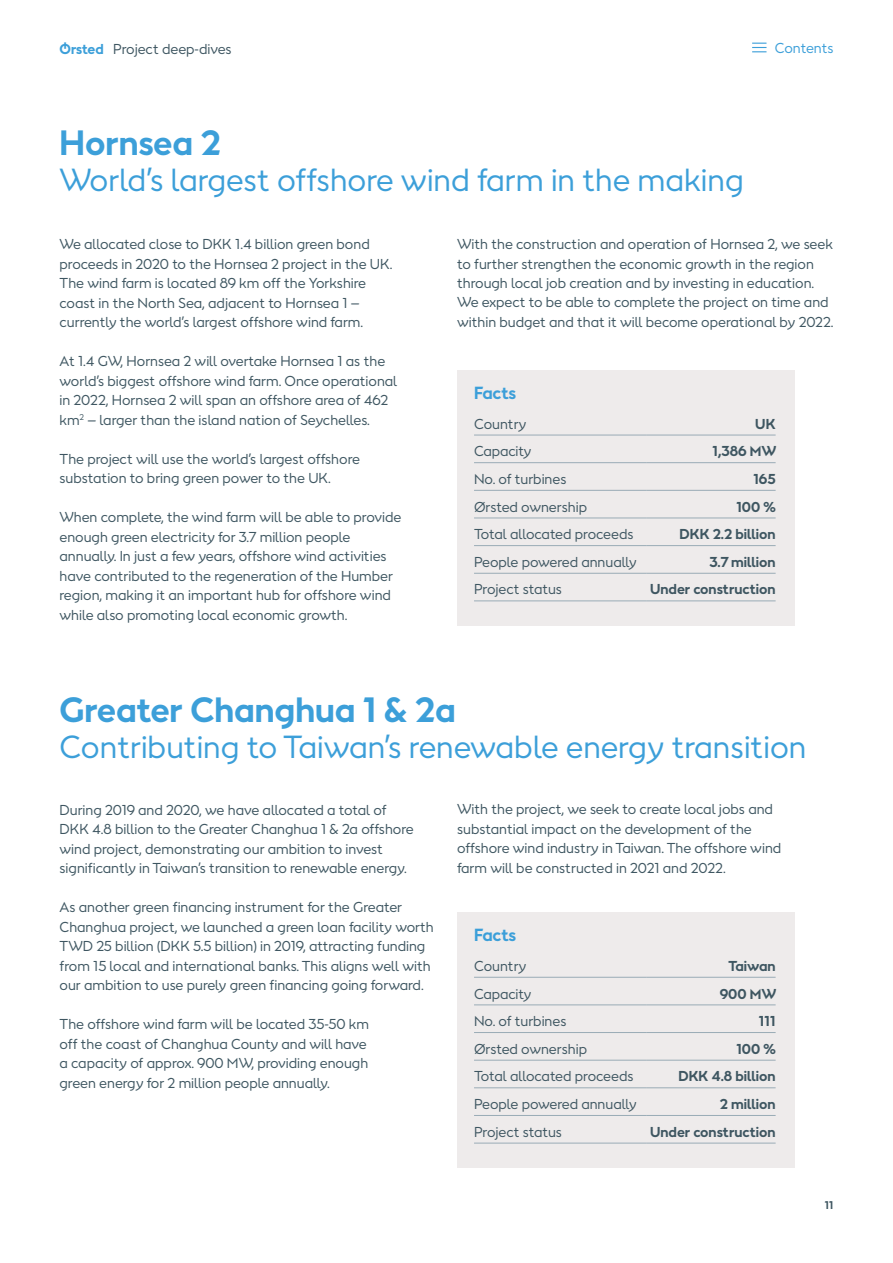
<style>
.page{position:relative;width:893px;height:1263px;background:#fff}
.page>*{position:absolute;margin:0;border:0;box-sizing:border-box;transform-origin:0 0}
.t1{font:700 33px "Orsted Sans";color:#3c9fd9}
.t2{font:30px "Orsted Sans";color:#3c9fd9}
.t3{font:700 16.5px "Orsted Sans";letter-spacing:-.01em;color:#3c9fd9}
.t4{font:13.5px/19.5px "Orsted Sans";color:#3e5661}
.t5{font:700 13.5px "Orsted Sans";color:#3e5661}
.t6{font:13.5px "Orsted Sans";color:#3c9fd9}
.t7{font:700 10.5px "Orsted Sans";color:#3e5661}
.s1{font-weight:700;color:#3c9fd9}
</style>
<div class="page">
<div style="left:457px;top:370px;width:337px;height:256px;background:#eeebeb"></div>
<hr style="left:474px;top:435px;width:172px;height:1px;background:#99abb6">
<hr style="left:646px;top:435px;width:130px;height:1px;background:#99abb6">
<hr style="left:474px;top:462px;width:172px;height:1px;background:#99abb6">
<hr style="left:646px;top:462px;width:130px;height:1px;background:#99abb6">
<hr style="left:474px;top:490px;width:172px;height:1px;background:#99abb6">
<hr style="left:646px;top:490px;width:130px;height:1px;background:#99abb6">
<hr style="left:474px;top:518px;width:172px;height:1px;background:#99abb6">
<hr style="left:646px;top:518px;width:130px;height:1px;background:#99abb6">
<hr style="left:474px;top:545px;width:172px;height:1px;background:#99abb6">
<hr style="left:646px;top:545px;width:130px;height:1px;background:#99abb6">
<hr style="left:474px;top:601px;width:172px;height:1px;background:#99abb6">
<hr style="left:646px;top:601px;width:130px;height:1px;background:#99abb6">
<hr style="left:474px;top:573px;width:172px;height:1px;background:#99abb6">
<hr style="left:646px;top:573px;width:130px;height:1px;background:#99abb6">
<div style="left:457px;top:912px;width:337px;height:256px;background:#eeebeb"></div>
<hr style="left:474px;top:977px;width:172px;height:1px;background:#99abb6">
<hr style="left:646px;top:977px;width:130px;height:1px;background:#99abb6">
<hr style="left:474px;top:1005px;width:172px;height:1px;background:#99abb6">
<hr style="left:646px;top:1005px;width:130px;height:1px;background:#99abb6">
<hr style="left:474px;top:1032px;width:172px;height:1px;background:#99abb6">
<hr style="left:646px;top:1032px;width:130px;height:1px;background:#99abb6">
<hr style="left:474px;top:1060px;width:172px;height:1px;background:#99abb6">
<hr style="left:646px;top:1060px;width:130px;height:1px;background:#99abb6">
<hr style="left:474px;top:1087px;width:172px;height:1px;background:#99abb6">
<hr style="left:646px;top:1087px;width:130px;height:1px;background:#99abb6">
<hr style="left:474px;top:1143px;width:172px;height:1px;background:#99abb6">
<hr style="left:646px;top:1143px;width:130px;height:1px;background:#99abb6">
<hr style="left:474px;top:1115px;width:172px;height:1px;background:#99abb6">
<hr style="left:646px;top:1115px;width:130px;height:1px;background:#99abb6">
<svg style="left:752px;top:43px;width:14px;height:9px"></svg>
<p class="t4" style="left:60px;top:39px;width:174px"><span class="s1">Ørsted</span> Project deep-dives</p>
<h1 class="t1" style="left:60px;top:121px;width:163px">Hornsea 2</h1>
<h2 class="t2" style="left:60px;top:160px;width:686px">World’s largest offshore wind farm in the making</h2>
<p class="t6" style="left:775px;top:39px;width:60px">Contents</p>
<p class="t4" style="left:60px;top:234px;width:334px">We allocated close to DKK 1.4 billion green bond proceeds in 2020 to the Hornsea 2 project in the UK.<br>The wind farm is located 89 km off the Yorkshire coast in the North Sea, adjacent to Hornsea 1 – currently the world’s largest offshore wind farm.</p>
<p class="t4" style="left:60px;top:351px;width:339px">At 1.4 GW, Hornsea 2 will overtake Hornsea 1 as the world’s biggest offshore wind farm. Once operational in 2022, Hornsea 2 will span an offshore area of 462 km<sup>2</sup> – larger than the island nation of Seychelles.</p>
<p class="t4" style="left:60px;top:449px;width:302px">The project will use the world’s largest offshore substation to bring green power to the UK.</p>
<p class="t4" style="left:60px;top:507px;width:343px">When complete, the wind farm will be able to provide enough green electricity for 3.7 million people annually. In just a few years, offshore wind activities have contributed to the regeneration of the Humber region, making it an important hub for offshore wind while also promoting local economic growth.</p>
<p class="t4" style="left:457px;top:234px;width:378px">With the construction and operation of Hornsea 2, we seek to further strengthen the economic growth in the region through local job creation and by investing in education.<br>We expect to be able to complete the project on time and within budget and that it will become operational by 2022.</p>
<p class="t3" style="left:474px;top:382px;width:44px">Facts</p>
<p class="t4" style="left:474px;top:414px;width:54px">Country</p>
<p class="t5" style="left:755px;top:415px;width:22px">UK</p>
<p class="t4" style="left:474px;top:441px;width:59px">Capacity</p>
<p class="t5" style="left:712px;top:442px;width:65px">1,386 MW</p>
<p class="t4" style="left:474px;top:469px;width:94px">No. of turbines</p>
<p class="t5" style="left:753px;top:470px;width:24px">165</p>
<p class="t4" style="left:474px;top:497px;width:115px">Ørsted ownership</p>
<p class="t5" style="left:736px;top:497px;width:41px">100 %</p>
<p class="t4" style="left:474px;top:524px;width:161px">Total allocated proceeds</p>
<p class="t5" style="left:679px;top:525px;width:98px">DKK 2.2 billion</p>
<p class="t4" style="left:474px;top:552px;width:164px">People powered annually</p>
<p class="t5" style="left:709px;top:553px;width:68px">3.7 million</p>
<p class="t4" style="left:474px;top:580px;width:90px">Project status</p>
<p class="t5" style="left:650px;top:580px;width:127px">Under construction</p>
<h1 class="t1" style="left:60px;top:688px;width:398px">Greater Changhua 1 &amp; 2a</h1>
<h2 class="t2" style="left:60px;top:727px;width:748px">Contributing to Taiwan’s renewable energy transition</h2>
<p class="t4" style="left:60px;top:800px;width:356px">During 2019 and 2020, we have allocated a total of DKK 4.8 billion to the Greater Changhua 1 &amp; 2a offshore wind project, demonstrating our ambition to invest significantly in Taiwan’s transition to renewable energy.</p>
<p class="t4" style="left:60px;top:897px;width:376px">As another green financing instrument for the Greater Changhua project, we launched a green loan facility worth TWD 25 billion (DKK 5.5 billion) in 2019, attracting funding from 15 local and international banks. This aligns well with our ambition to use purely green financing going forward.</p>
<p class="t4" style="left:60px;top:1014px;width:311px">The offshore wind farm will be located 35-50 km off the coast of Changhua County and will have a capacity of approx. 900 MW, providing enough green energy for 2 million people annually.</p>
<p class="t4" style="left:457px;top:800px;width:326px">With the project, we seek to create local jobs and substantial impact on the development of the offshore wind industry in Taiwan. The offshore wind farm will be constructed in 2021 and 2022.</p>
<p class="t3" style="left:474px;top:924px;width:44px">Facts</p>
<p class="t4" style="left:474px;top:956px;width:54px">Country</p>
<p class="t5" style="left:728px;top:957px;width:49px">Taiwan</p>
<p class="t4" style="left:474px;top:984px;width:59px">Capacity</p>
<p class="t5" style="left:720px;top:984px;width:58px">900 MW</p>
<p class="t4" style="left:474px;top:1011px;width:94px">No. of turbines</p>
<p class="t5" style="left:759px;top:1012px;width:18px">111</p>
<p class="t4" style="left:474px;top:1039px;width:115px">Ørsted ownership</p>
<p class="t5" style="left:736px;top:1040px;width:41px">100 %</p>
<p class="t4" style="left:474px;top:1066px;width:161px">Total allocated proceeds</p>
<p class="t5" style="left:678px;top:1067px;width:99px">DKK 4.8 billion</p>
<p class="t4" style="left:474px;top:1094px;width:164px">People powered annually</p>
<p class="t5" style="left:720px;top:1095px;width:57px">2 million</p>
<p class="t4" style="left:474px;top:1122px;width:90px">Project status</p>
<p class="t5" style="left:650px;top:1123px;width:127px">Under construction</p>
<p class="t7" style="left:825px;top:1197px;width:10px">11</p>
</div>
